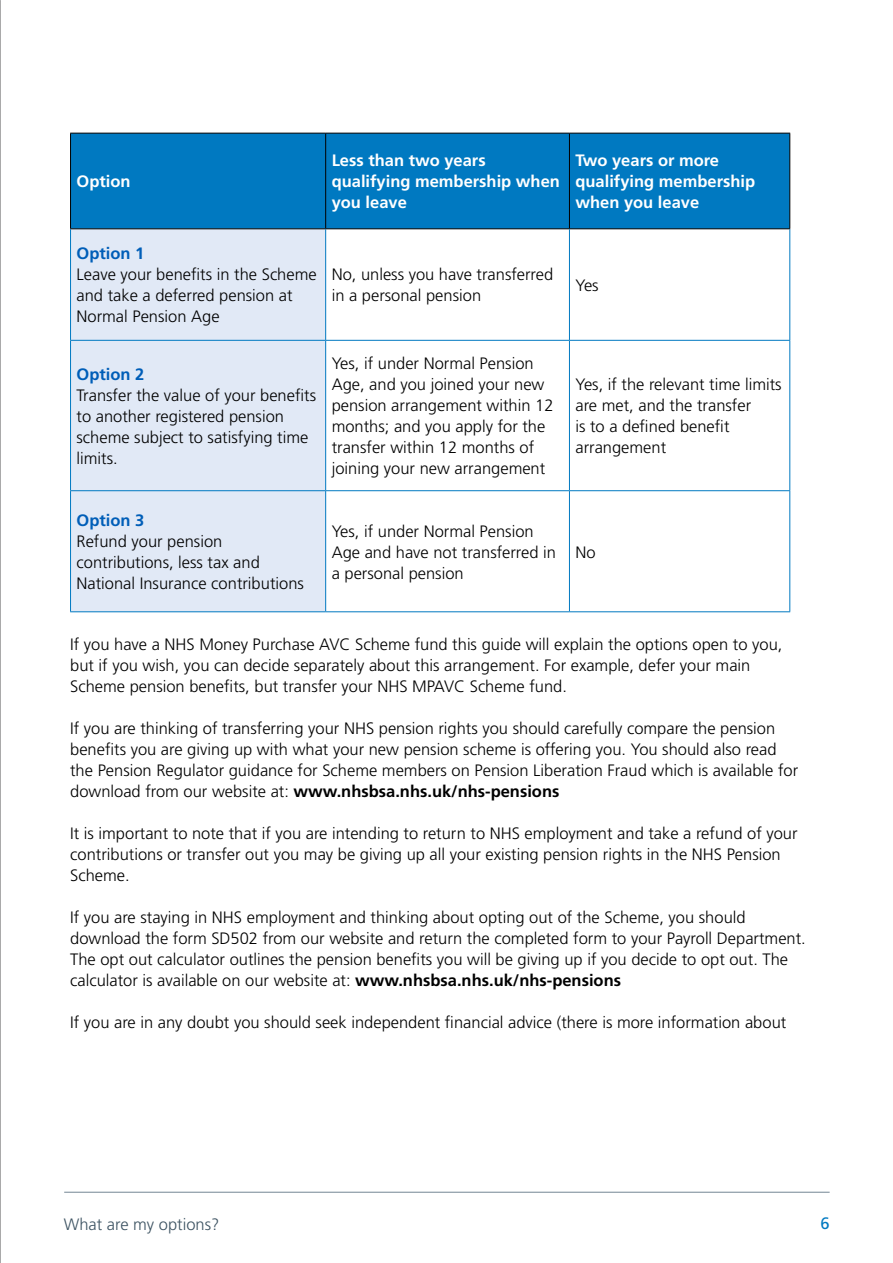
<style>
.page{position:relative;width:893px;height:1263px;background:#fff}
.page>*{position:absolute;margin:0;border:0;box-sizing:border-box;transform-origin:0 0}
.t1{font:300 16.5px/21px "Frutiger LT Std";color:#000}
.t2{font:700 16.5px/21px "Frutiger LT Std";color:#fff}
.t3{font:300 16.5px "Frutiger LT Std";color:#3d5362}
.t4{font:16.5px "Frutiger LT Std";color:#0079c1}
.s1{font-weight:700;color:#005eb8}
.s2{font-weight:700}
</style>
<div class="page">
<hr style="left:0;top:0;width:1px;height:1263px;background:#58595b">
<hr style="left:64px;top:1192px;width:766px;height:1px;background:#738593">
<div style="left:71px;top:134px;width:718px;height:94px;background:#0079c1"></div>
<div style="left:71px;top:229px;width:254px;height:382px;background:#e1e9f6"></div>
<hr style="left:70px;top:133px;width:256px;height:1px;background:#000">
<hr style="left:70px;top:133px;width:1px;height:95px;background:#000">
<hr style="left:326px;top:133px;width:243px;height:1px;background:#000">
<hr style="left:325px;top:133px;width:1px;height:95px;background:#000">
<hr style="left:569px;top:133px;width:221px;height:1px;background:#000">
<hr style="left:569px;top:133px;width:1px;height:95px;background:#000">
<hr style="left:789px;top:133px;width:1px;height:95px;background:#000">
<hr style="left:70px;top:228px;width:256px;height:1px;background:#000">
<hr style="left:326px;top:228px;width:243px;height:1px;background:#000">
<hr style="left:569px;top:228px;width:221px;height:1px;background:#000">
<hr style="left:70px;top:229px;width:1px;height:111px;background:#0079c1">
<hr style="left:325px;top:229px;width:1px;height:111px;background:#0079c1">
<hr style="left:569px;top:229px;width:1px;height:111px;background:#0079c1">
<hr style="left:789px;top:229px;width:1px;height:111px;background:#0079c1">
<hr style="left:70px;top:340px;width:256px;height:1px;background:#0079c1">
<hr style="left:70px;top:341px;width:1px;height:149px;background:#0079c1">
<hr style="left:326px;top:340px;width:243px;height:1px;background:#0079c1">
<hr style="left:325px;top:341px;width:1px;height:149px;background:#0079c1">
<hr style="left:569px;top:340px;width:221px;height:1px;background:#0079c1">
<hr style="left:569px;top:341px;width:1px;height:149px;background:#0079c1">
<hr style="left:789px;top:341px;width:1px;height:149px;background:#0079c1">
<hr style="left:70px;top:490px;width:256px;height:1px;background:#0079c1">
<hr style="left:70px;top:491px;width:1px;height:120px;background:#0079c1">
<hr style="left:326px;top:490px;width:243px;height:1px;background:#0079c1">
<hr style="left:325px;top:491px;width:1px;height:120px;background:#0079c1">
<hr style="left:569px;top:490px;width:221px;height:1px;background:#0079c1">
<hr style="left:569px;top:491px;width:1px;height:120px;background:#0079c1">
<hr style="left:789px;top:491px;width:1px;height:120px;background:#0079c1">
<hr style="left:70px;top:611px;width:256px;height:1px;background:#0079c1">
<hr style="left:326px;top:611px;width:243px;height:1px;background:#0079c1">
<hr style="left:569px;top:611px;width:221px;height:1px;background:#0079c1">
<p class="t2" style="left:77px;top:171px;width:56px">Option</p>
<p class="t1" style="left:77px;top:243px;width:242px"><span class="s1">Option 1<br></span>Leave your benefits in the Scheme and take a deferred pension at<br>Normal Pension Age</p>
<p class="t2" style="left:332px;top:150px;width:230px">Less than two years qualifying membership when you leave</p>
<p class="t2" style="left:575px;top:150px;width:181px">Two years or more qualifying membership when you leave</p>
<p class="t1" style="left:332px;top:264px;width:223px">No, unless you have transferred in a personal pension</p>
<p class="t1" style="left:575px;top:275px;width:25px">Yes</p>
<p class="t1" style="left:77px;top:364px;width:241px"><span class="s1">Option 2<br></span>Transfer the value of your benefits to another registered pension scheme subject to satisfying time limits.</p>
<p class="t1" style="left:332px;top:353px;width:223px">Yes, if under Normal Pension<br>Age, and you joined your new pension arrangement within 12 months; and you apply for the transfer within 12 months of joining your new arrangement</p>
<p class="t1" style="left:77px;top:510px;width:229px"><span class="s1">Option 3<br></span>Refund your pension contributions, less tax and<br>National Insurance contributions</p>
<p class="t1" style="left:332px;top:521px;width:226px">Yes, if under Normal Pension<br>Age and have not transferred in a personal pension</p>
<p class="t1" style="left:575px;top:374px;width:208px">Yes, if the relevant time limits are met, and the transfer<br>is to a defined benefit arrangement</p>
<p class="t1" style="left:575px;top:542px;width:22px">No</p>
<p class="t1" style="left:70px;top:634px;width:714px">If you have a NHS Money Purchase AVC Scheme fund this guide will explain the options open to you, but if you wish, you can decide separately about this arrangement. For example, defer your main<br>Scheme pension benefits, but transfer your NHS MPAVC Scheme fund.</p>
<p class="t1" style="left:70px;top:718px;width:729px">If you are thinking of transferring your NHS pension rights you should carefully compare the pension benefits you are giving up with what your new pension scheme is offering you. You should also read the Pension Regulator guidance for Scheme members on Pension Liberation Fraud which is available for download from our website at: <span class="s2">www.nhsbsa.nhs.uk/nhs-pensions</span></p>
<p class="t1" style="left:70px;top:823px;width:729px">It is important to note that if you are intending to return to NHS employment and take a refund of your contributions or transfer out you may be giving up all your existing pension rights in the NHS Pension<br>Scheme.</p>
<p class="t1" style="left:70px;top:907px;width:737px">If you are staying in NHS employment and thinking about opting out of the Scheme, you should download the form SD502 from our website and return the completed form to your Payroll Department.<br>The opt out calculator outlines the pension benefits you will be giving up if you decide to opt out. The calculator is available on our website at: <span class="s2">www.nhsbsa.nhs.uk/nhs-pensions</span></p>
<p class="t1" style="left:70px;top:1012px;width:718px">If you are in any doubt you should seek independent financial advice (there is more information about</p>
<p class="t3" style="left:64px;top:1215px;width:157px">What are my options?</p>
<p class="t4" style="left:820px;top:1214px;width:11px">6</p>
</div>
